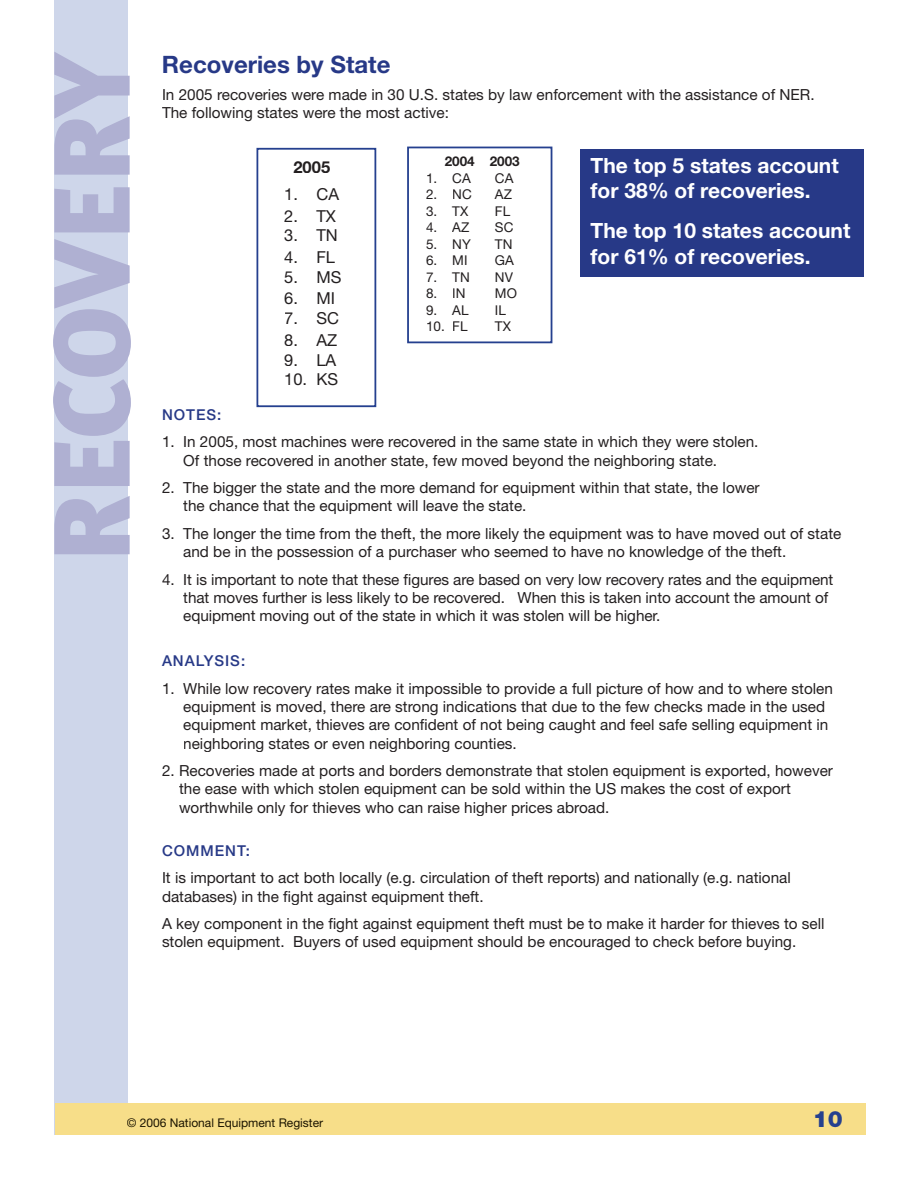
<style>
.page{position:relative;width:918px;height:1188px;background:#fff}
.page>*{position:absolute;margin:0;border:0;box-sizing:border-box;transform-origin:0 0}
.t1{font:900 108px "Meta Plus";letter-spacing:-.005em;color:#afb0d2}
.t2{font:700 24px "Helvetica Neue";color:#273987}
.t3{font:900 22.5px "Helvetica Neue";color:#25408f}
.t4{font:700 21px/25.2px "Helvetica Neue";color:#fff}
.t5{font:16.5px "Helvetica Neue";color:#231f20}
.t6{font:700 16.5px "Helvetica Neue";color:#231f20}
.t7{font:15.3px/18.3px "Helvetica Neue";color:#231f20}
.t8{font:500 15px "Helvetica Neue";letter-spacing:.065em;color:#273987}
.t9{font:13.5px "Helvetica Neue";color:#231f20}
.t10{font:700 13.5px "Helvetica Neue";color:#231f20}
.t11{font:12px "Helvetica Neue";color:#1b1400}
</style>
<div class="page">
<div style="left:55px;top:0;width:73px;height:1134px;background:#ced6ea"></div>
<div style="left:581px;top:149px;width:283px;height:128px;background:#273987"></div>
<svg style="left:256px;top:148px;width:120px;height:259px"></svg>
<svg style="left:407px;top:147px;width:145px;height:196px"></svg>
<div style="left:55px;top:1103px;width:811px;height:32px;background:#f7de89"></div>
<h1 class="t1" style="left:29px;top:563px;width:515px;rotate:-90deg">RECOVERY</h1>
<h2 class="t2" style="left:162px;top:49px;width:230px">Recoveries by State</h2>
<p class="t7" style="left:162px;top:85px;width:654px">In 2005 recoveries were made in 30 U.S. states by law enforcement with the assistance of NER.<br>The following states were the most active:</p>
<p class="t6" style="left:293px;top:157px;width:38px">2005</p>
<p class="t5" style="left:284px;top:184px;width:56px">1. CA</p>
<p class="t5" style="left:284px;top:206px;width:53px">2. TX</p>
<p class="t5" style="left:284px;top:226px;width:55px">3. TN</p>
<p class="t5" style="left:284px;top:247px;width:52px">4. FL</p>
<p class="t5" style="left:284px;top:267px;width:59px">5. MS</p>
<p class="t5" style="left:284px;top:289px;width:52px">6. MI</p>
<p class="t5" style="left:284px;top:308px;width:56px">7. SC</p>
<p class="t5" style="left:284px;top:330px;width:54px">8. AZ</p>
<p class="t5" style="left:284px;top:350px;width:53px">9. LA</p>
<p class="t5" style="left:284px;top:370px;width:55px">10. KS</p>
<p class="t10" style="left:445px;top:153px;width:77px">2004 2003</p>
<p class="t9" style="left:426px;top:170px;width:46px">1. CA</p>
<p class="t9" style="left:495px;top:170px;width:20px">CA</p>
<p class="t9" style="left:426px;top:187px;width:47px">2. NC</p>
<p class="t9" style="left:495px;top:187px;width:18px">AZ</p>
<p class="t9" style="left:426px;top:203px;width:44px">3. TX</p>
<p class="t9" style="left:495px;top:203px;width:17px">FL</p>
<p class="t9" style="left:426px;top:220px;width:45px">4. AZ</p>
<p class="t9" style="left:495px;top:220px;width:20px">SC</p>
<p class="t9" style="left:426px;top:236px;width:46px">5. NY</p>
<p class="t9" style="left:495px;top:236px;width:19px">TN</p>
<p class="t9" style="left:426px;top:253px;width:43px">6. MI</p>
<p class="t9" style="left:495px;top:253px;width:20px">GA</p>
<p class="t9" style="left:426px;top:269px;width:45px">7. TN</p>
<p class="t9" style="left:495px;top:269px;width:19px">NV</p>
<p class="t9" style="left:426px;top:286px;width:41px">8. IN</p>
<p class="t9" style="left:495px;top:286px;width:24px">MO</p>
<p class="t9" style="left:426px;top:302px;width:44px">9. AL</p>
<p class="t9" style="left:495px;top:302px;width:13px">IL</p>
<p class="t9" style="left:426px;top:319px;width:43px">10. FL</p>
<p class="t9" style="left:495px;top:319px;width:17px">TX</p>
<h3 class="t4" style="left:591px;top:153px;width:250px">The top 5 states account for 38% of recoveries.</h3>
<h3 class="t4" style="left:591px;top:218px;width:261px">The top 10 states account for 61% of recoveries.</h3>
<p class="t8" style="left:162px;top:406px;width:61px">NOTES:</p>
<p class="t7" style="left:183px;top:433px;width:577px;text-indent:-21px">1. In 2005, most machines were recovered in the same state in which they were stolen.<br>Of those recovered in another state, few moved beyond the neighboring state.</p>
<p class="t7" style="left:183px;top:478px;width:578px;text-indent:-21px">2. The bigger the state and the more demand for equipment within that state, the lower the chance that the equipment will leave the state.</p>
<p class="t7" style="left:183px;top:524px;width:660px;text-indent:-21px">3. The longer the time from the theft, the more likely the equipment was to have moved out of state and be in the possession of a purchaser who seemed to have no knowledge of the theft.</p>
<p class="t7" style="left:183px;top:570px;width:652px;text-indent:-21px">4. It is important to note that these figures are based on very low recovery rates and the equipment that moves further is less likely to be recovered. When this is taken into account the amount of equipment moving out of the state in which it was stolen will be higher.</p>
<p class="t8" style="left:162px;top:652px;width:85px">ANALYSIS:</p>
<p class="t7" style="left:183px;top:679px;width:651px;text-indent:-21px">1. While low recovery rates make it impossible to provide a full picture of how and to where stolen equipment is moved, there are strong indications that due to the few checks made in the used equipment market, thieves are confident of not being caught and feel safe selling equipment in neighboring states or even neighboring counties.</p>
<p class="t7" style="left:179px;top:761px;width:656px;text-indent:-17px">2. Recoveries made at ports and borders demonstrate that stolen equipment is exported, however the ease with which stolen equipment can be sold within the US makes the cost of export worthwhile only for thieves who can raise higher prices abroad.</p>
<p class="t8" style="left:162px;top:842px;width:89px">COMMENT:</p>
<p class="t7" style="left:162px;top:869px;width:630px">It is important to act both locally (e.g. circulation of theft reports) and nationally (e.g. national databases) in the fight against equipment theft.</p>
<p class="t7" style="left:162px;top:914px;width:664px">A key component in the fight against equipment theft must be to make it harder for thieves to sell stolen equipment. Buyers of used equipment should be encouraged to check before buying.</p>
<p class="t11" style="left:127px;top:1116px;width:198px">© 2006 National Equipment Register</p>
<h3 class="t3" style="left:813px;top:1106px;width:32px">10</h3>
</div>
